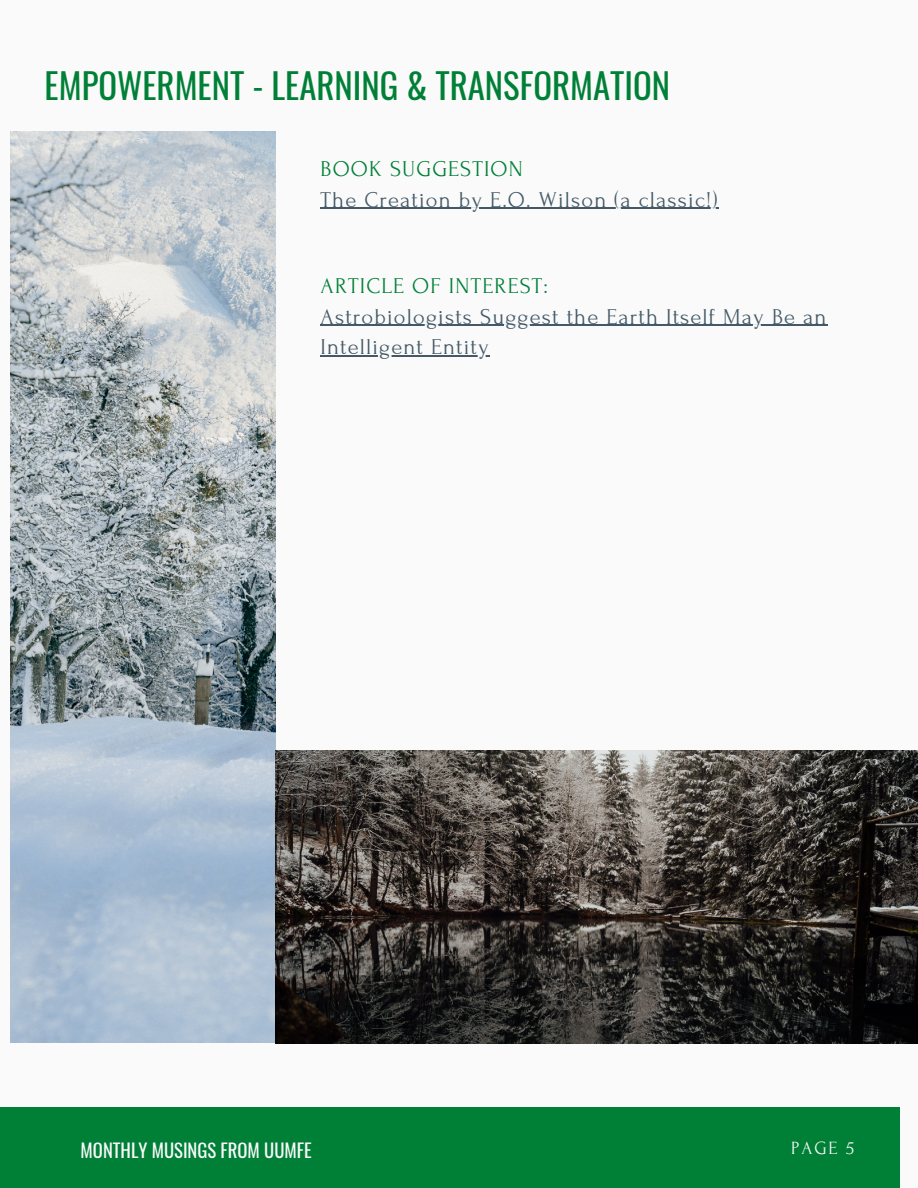
<style>
.page{position:relative;width:918px;height:1188px;background:#fafafa}
.page>*{position:absolute;margin:0;border:0;box-sizing:border-box;transform-origin:0 0}
.t1{font:34.8px "Oswald";color:#008037}
.t2{font:22.5px/30.3px "Forum";letter-spacing:.05em;color:#435967}
.t3{font:22.5px "Forum";letter-spacing:.05em;color:#008037}
.t4{font:18.75px "Oswald";color:#fafafa}
.t5{font:18.6px "Forum";color:#fafafa}
</style>
<div class="page">
<div style="left:0;top:1107px;width:900px;height:81px;background:#008037"></div>
<img style="left:10px;top:132px;width:266px;height:911px">
<img style="left:275px;top:750px;width:643px;height:294px">
<hr style="left:321px;top:208px;width:398px;height:1px;background:#435967">
<hr style="left:321px;top:325px;width:507px;height:1px;background:#435967">
<hr style="left:321px;top:355px;width:169px;height:1px;background:#435967">
<h1 class="t1" style="left:45px;top:58px;width:627px">EMPOWERMENT - LEARNING &amp; TRANSFORMATION</h1>
<p class="t3" style="left:321px;top:157px;width:204px">BOOK SUGGESTION</p>
<p class="t2" style="left:321px;top:185px;width:399px">The Creation by E.O. Wilson (a classic!)</p>
<p class="t3" style="left:321px;top:274px;width:229px">ARTICLE OF INTEREST:</p>
<p class="t2" style="left:321px;top:302px;width:507px">Astrobiologists Suggest the Earth Itself May Be an<br>Intelligent Entity</p>
<p class="t4" style="left:81px;top:1136px;width:233px">MONTHLY MUSINGS FROM UUMFE</p>
<p class="t5" style="left:791px;top:1138px;width:65px">PAGE 5</p>
</div>
